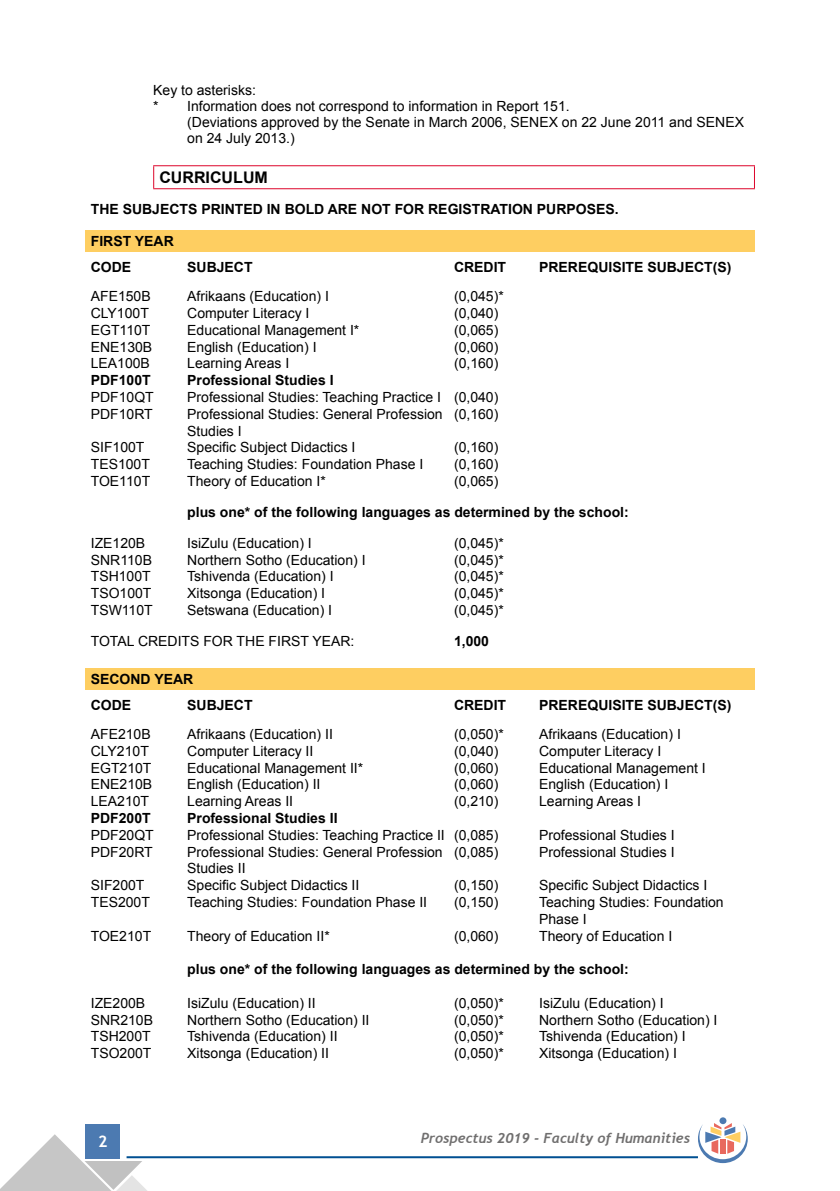
<style>
.page{position:relative;width:840px;height:1191px;background:#fff}
.page>*{position:absolute;margin:0;border:0;box-sizing:border-box;transform-origin:0 0}
.t1{font:700 16px "Arial";color:#000}
.t2{font:700 16px "Trebuchet MS";color:#fff}
.t3{font:14px/16.8px "Arial";color:#000}
.t4{font:700 14px/26.4px "Arial";color:#000}
.t5{font:italic 700 14px "Trebuchet";color:#706f6f}
</style>
<div class="page">
<div style="left:86px;top:1124px;width:34px;height:34px;background:#4c7ab1"></div>
<hr style="left:126px;top:1156px;width:571px;height:2px;background:#005092">
<svg style="left:0;top:1134px;width:148px;height:57px"></svg>
<div style="left:719px;top:1117px;width:7px;height:7px;background:#4c7ab1;border-radius:50%"></div>
<svg style="left:697px;top:1123px;width:50px;height:40px"></svg>
<hr style="left:153px;top:165px;width:601px;height:1px;background:#dd052b">
<svg style="left:153px;top:166px;width:1px;height:22px"></svg>
<hr style="left:153px;top:188px;width:601px;height:1px;background:#dd052b">
<div style="left:85px;top:230px;width:669px;height:22px;background:#fece61"></div>
<div style="left:85px;top:668px;width:669px;height:21px;background:#fece61"></div>
<p class="t3" style="left:153px;top:82px;width:104px">Key to asterisks:</p>
<p class="t3" style="left:153px;top:98px;width:418px">* Information does not correspond to information in Report 151.</p>
<p class="t3" style="left:187px;top:114px;width:558px">(Deviations approved by the Senate in March 2006, SENEX on 22 June 2011 and SENEX</p>
<p class="t3" style="left:187px;top:130px;width:109px">on 24 July 2013.)</p>
<p class="t1" style="left:159px;top:166px;width:110px">CURRICULUM</p>
<p class="t4" style="left:91px;top:196px;width:529px">THE SUBJECTS PRINTED IN BOLD ARE NOT FOR REGISTRATION PURPOSES.</p>
<p class="t4" style="left:91px;top:228px;width:84px">FIRST YEAR<br>CODE</p>
<p class="t4" style="left:187px;top:254px;width:67px">SUBJECT</p>
<p class="t4" style="left:454px;top:254px;width:54px">CREDIT</p>
<p class="t4" style="left:539px;top:254px;width:194px">PREREQUISITE SUBJECT(S)</p>
<p class="t3" style="left:91px;top:288px;width:61px">AFE150B</p>
<p class="t3" style="left:187px;top:288px;width:143px">Afrikaans (Education) I</p>
<p class="t3" style="left:454px;top:288px;width:51px">(0,045)*</p>
<p class="t3" style="left:91px;top:305px;width:60px">CLY100T</p>
<p class="t3" style="left:187px;top:305px;width:124px">Computer Literacy I</p>
<p class="t3" style="left:454px;top:305px;width:46px">(0,040)</p>
<p class="t3" style="left:91px;top:321px;width:61px">EGT110T</p>
<p class="t3" style="left:187px;top:321px;width:173px">Educational Management I*</p>
<p class="t3" style="left:454px;top:321px;width:46px">(0,065)</p>
<p class="t3" style="left:91px;top:338px;width:63px">ENE130B</p>
<p class="t3" style="left:187px;top:338px;width:131px">English (Education) I</p>
<p class="t3" style="left:454px;top:338px;width:46px">(0,060)</p>
<p class="t3" style="left:91px;top:355px;width:61px">LEA100B</p>
<p class="t3" style="left:187px;top:355px;width:103px">Learning Areas I</p>
<p class="t3" style="left:454px;top:355px;width:46px">(0,160)</p>
<p class="t4" style="left:91px;top:367px;width:61px">PDF100T</p>
<p class="t4" style="left:187px;top:367px;width:148px">Professional Studies I</p>
<p class="t3" style="left:91px;top:389px;width:65px">PDF10QT</p>
<p class="t3" style="left:187px;top:389px;width:312px">Professional Studies: Teaching Practice I (0,040)</p>
<p class="t3" style="left:91px;top:405px;width:63px">PDF10RT</p>
<p class="t3" style="left:187px;top:405px;width:312px">Professional Studies: General Profession (0,160)<br>Studies I</p>
<p class="t3" style="left:91px;top:439px;width:55px">SIF100T</p>
<p class="t3" style="left:187px;top:439px;width:170px">Specific Subject Didactics I</p>
<p class="t3" style="left:454px;top:439px;width:46px">(0,160)</p>
<p class="t3" style="left:91px;top:456px;width:61px">TES100T</p>
<p class="t3" style="left:187px;top:456px;width:237px">Teaching Studies: Foundation Phase I</p>
<p class="t3" style="left:454px;top:456px;width:46px">(0,160)</p>
<p class="t3" style="left:91px;top:473px;width:61px">TOE110T</p>
<p class="t3" style="left:187px;top:473px;width:140px">Theory of Education I*</p>
<p class="t3" style="left:454px;top:473px;width:46px">(0,065)</p>
<p class="t4" style="left:187px;top:499px;width:443px">plus one* of the following languages as determined by the school:</p>
<p class="t3" style="left:91px;top:534px;width:56px">IZE120B</p>
<p class="t3" style="left:187px;top:534px;width:126px">IsiZulu (Education) I</p>
<p class="t3" style="left:454px;top:534px;width:51px">(0,045)*</p>
<p class="t3" style="left:91px;top:551px;width:63px">SNR110B</p>
<p class="t3" style="left:187px;top:551px;width:180px">Northern Sotho (Education) I</p>
<p class="t3" style="left:454px;top:551px;width:51px">(0,045)*</p>
<p class="t3" style="left:91px;top:568px;width:61px">TSH100T</p>
<p class="t3" style="left:187px;top:568px;width:148px">Tshivenda (Education) I</p>
<p class="t3" style="left:454px;top:568px;width:51px">(0,045)*</p>
<p class="t3" style="left:91px;top:585px;width:62px">TSO100T</p>
<p class="t3" style="left:187px;top:585px;width:139px">Xitsonga (Education) I</p>
<p class="t3" style="left:454px;top:585px;width:51px">(0,045)*</p>
<p class="t3" style="left:91px;top:601px;width:63px">TSW110T</p>
<p class="t3" style="left:187px;top:601px;width:146px">Setswana (Education) I</p>
<p class="t3" style="left:454px;top:601px;width:51px">(0,045)*</p>
<p class="t3" style="left:91px;top:632px;width:265px">TOTAL CREDITS FOR THE FIRST YEAR:</p>
<p class="t4" style="left:454px;top:628px;width:37px">1,000</p>
<p class="t4" style="left:91px;top:665px;width:104px">SECOND YEAR<br>CODE</p>
<p class="t4" style="left:187px;top:692px;width:67px">SUBJECT</p>
<p class="t4" style="left:454px;top:692px;width:54px">CREDIT</p>
<p class="t4" style="left:539px;top:692px;width:194px">PREREQUISITE SUBJECT(S)</p>
<p class="t3" style="left:91px;top:725px;width:61px">AFE210B</p>
<p class="t3" style="left:187px;top:725px;width:147px">Afrikaans (Education) II</p>
<p class="t3" style="left:454px;top:725px;width:51px">(0,050)*</p>
<p class="t3" style="left:539px;top:725px;width:143px">Afrikaans (Education) I</p>
<p class="t3" style="left:91px;top:742px;width:60px">CLY210T</p>
<p class="t3" style="left:187px;top:742px;width:128px">Computer Literacy II</p>
<p class="t3" style="left:454px;top:742px;width:46px">(0,040)</p>
<p class="t3" style="left:539px;top:742px;width:124px">Computer Literacy I</p>
<p class="t3" style="left:91px;top:759px;width:62px">EGT210T</p>
<p class="t3" style="left:187px;top:759px;width:177px">Educational Management II*</p>
<p class="t3" style="left:454px;top:759px;width:46px">(0,060)</p>
<p class="t3" style="left:539px;top:759px;width:168px">Educational Management I</p>
<p class="t3" style="left:91px;top:776px;width:63px">ENE210B</p>
<p class="t3" style="left:187px;top:776px;width:135px">English (Education) II</p>
<p class="t3" style="left:454px;top:776px;width:46px">(0,060)</p>
<p class="t3" style="left:539px;top:776px;width:131px">English (Education) I</p>
<p class="t3" style="left:91px;top:792px;width:60px">LEA210T</p>
<p class="t3" style="left:187px;top:792px;width:107px">Learning Areas II</p>
<p class="t3" style="left:454px;top:792px;width:46px">(0,210)</p>
<p class="t3" style="left:539px;top:792px;width:103px">Learning Areas I</p>
<p class="t4" style="left:91px;top:805px;width:61px">PDF200T</p>
<p class="t4" style="left:187px;top:805px;width:152px">Professional Studies II</p>
<p class="t3" style="left:91px;top:826px;width:65px">PDF20QT</p>
<p class="t3" style="left:187px;top:826px;width:312px">Professional Studies: Teaching Practice II (0,085)</p>
<p class="t3" style="left:539px;top:826px;width:137px">Professional Studies I</p>
<p class="t3" style="left:91px;top:843px;width:63px">PDF20RT</p>
<p class="t3" style="left:187px;top:843px;width:312px">Professional Studies: General Profession (0,085)</p>
<p class="t3" style="left:539px;top:843px;width:137px">Professional Studies I</p>
<p class="t3" style="left:187px;top:860px;width:60px">Studies II</p>
<p class="t3" style="left:91px;top:876px;width:55px">SIF200T</p>
<p class="t3" style="left:187px;top:876px;width:173px">Specific Subject Didactics II</p>
<p class="t3" style="left:454px;top:876px;width:46px">(0,150)</p>
<p class="t3" style="left:539px;top:876px;width:170px">Specific Subject Didactics I</p>
<p class="t3" style="left:91px;top:893px;width:61px">TES200T</p>
<p class="t3" style="left:187px;top:893px;width:241px">Teaching Studies: Foundation Phase II</p>
<p class="t3" style="left:454px;top:893px;width:46px">(0,150)</p>
<p class="t3" style="left:539px;top:893px;width:186px">Teaching Studies: Foundation<br>Phase I</p>
<p class="t3" style="left:91px;top:927px;width:62px">TOE210T</p>
<p class="t3" style="left:187px;top:927px;width:144px">Theory of Education II*</p>
<p class="t3" style="left:454px;top:927px;width:46px">(0,060)</p>
<p class="t3" style="left:539px;top:927px;width:135px">Theory of Education I</p>
<p class="t4" style="left:187px;top:956px;width:443px">plus one* of the following languages as determined by the school:</p>
<p class="t3" style="left:91px;top:994px;width:56px">IZE200B</p>
<p class="t3" style="left:187px;top:994px;width:130px">IsiZulu (Education) II</p>
<p class="t3" style="left:454px;top:994px;width:51px">(0,050)*</p>
<p class="t3" style="left:539px;top:994px;width:126px">IsiZulu (Education) I</p>
<p class="t3" style="left:91px;top:1011px;width:64px">SNR210B</p>
<p class="t3" style="left:187px;top:1011px;width:184px">Northern Sotho (Education) II</p>
<p class="t3" style="left:454px;top:1011px;width:51px">(0,050)*</p>
<p class="t3" style="left:539px;top:1011px;width:180px">Northern Sotho (Education) I</p>
<p class="t3" style="left:91px;top:1028px;width:61px">TSH200T</p>
<p class="t3" style="left:187px;top:1028px;width:152px">Tshivenda (Education) II</p>
<p class="t3" style="left:454px;top:1028px;width:51px">(0,050)*</p>
<p class="t3" style="left:539px;top:1028px;width:148px">Tshivenda (Education) I</p>
<p class="t3" style="left:91px;top:1044px;width:62px">TSO200T</p>
<p class="t3" style="left:187px;top:1044px;width:143px">Xitsonga (Education) II</p>
<p class="t3" style="left:454px;top:1044px;width:51px">(0,050)*</p>
<p class="t3" style="left:539px;top:1044px;width:139px">Xitsonga (Education) I</p>
<p class="t2" style="left:98px;top:1131px;width:11px">2</p>
<p class="t5" style="left:420px;top:1129px;width:271px">Prospectus 2019 - Faculty of Humanities</p>
</div>
